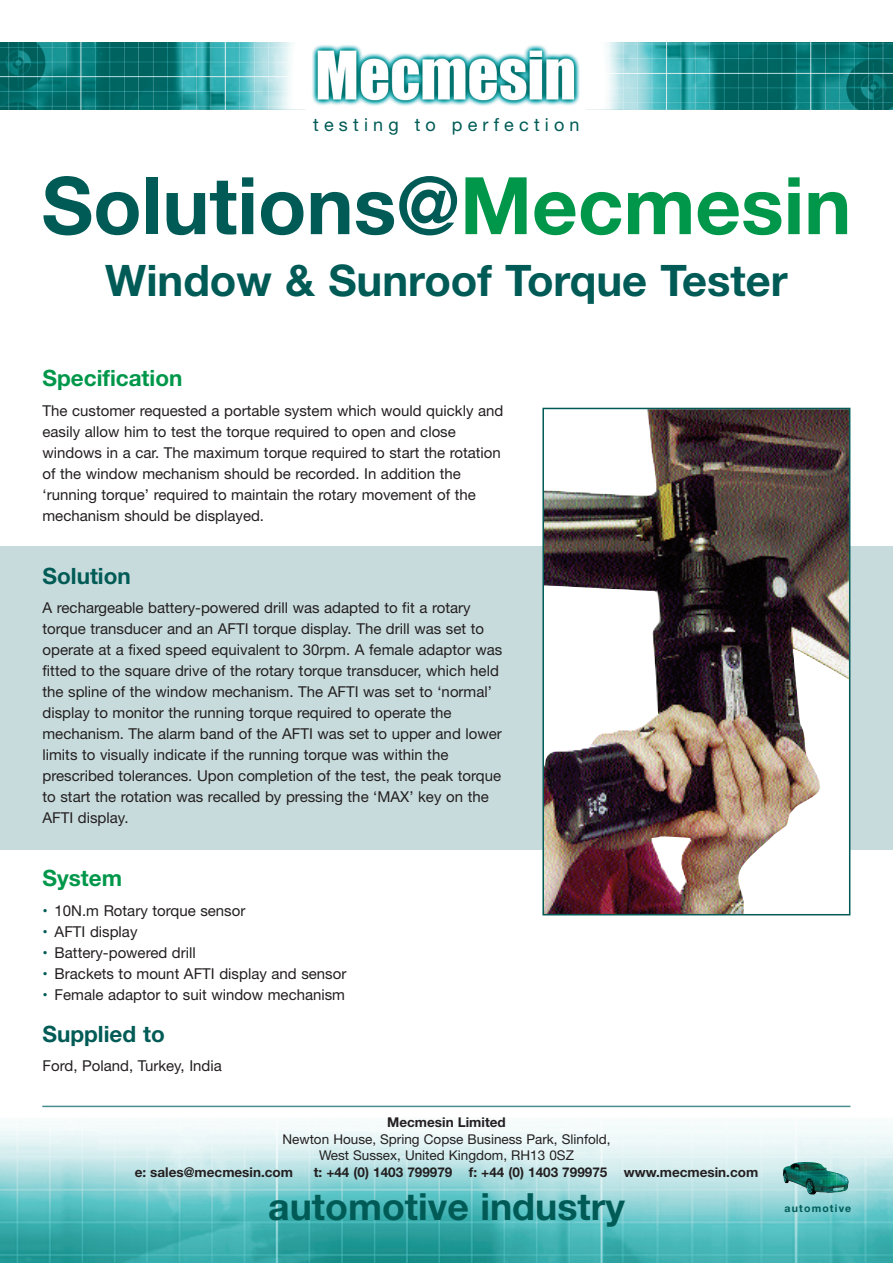
<style>
.page{position:relative;width:893px;height:1263px;background:#fff}
.page>*{position:absolute;margin:0;border:0;box-sizing:border-box;transform-origin:0 0}
.t1{font:700 79.5px "Helvetica Neue";color:#005b56}
.t2{font:700 43.5px "Helvetica Neue";color:#005b56}
.t3{font:700 37.5px "Helvetica Neue";color:#005b56}
.t4{font:700 22.5px "Helvetica Neue";color:#00974a}
.t5{font:700 22.5px "Helvetica Neue";color:#005b56}
.t6{font:18px "Helvetica Neue";letter-spacing:.29em;color:#005b56}
.t7{font:15px/21px "Helvetica Neue";color:#231f20}
.t8{font:700 13.5px "Helvetica Neue";color:#231f20}
.t9{font:13.5px/16.5px "Helvetica Neue";color:#231f20;text-align:center}
.t10{font:700 10.5px "Helvetica Neue";letter-spacing:.11em;color:#005b56}
.s1{color:#00974a}
.s2{color:#005b56}
</style>
<div class="page">
<div style="left:0;top:546px;width:893px;height:304px;background:#c8dbdc"></div>
<img style="left:0;top:1120px;width:893px;height:143px">
<img style="left:0;top:43px;width:893px;height:67px">
<hr style="left:42px;top:1106px;width:808px;height:1px;background:#458d8e">
<img style="left:783px;top:1162px;width:66px;height:32px">
<img style="left:545px;top:411px;width:302px;height:501px">
<div style="left:542px;top:408px;width:308px;height:507px;border:2px solid #005b56"></div>
<p class="t6" style="left:313px;top:112px;width:268px">testing to perfection</p>
<h1 class="t1" style="left:42px;top:143px;width:811px">Solutions@<span class="s1">Mecmesin</span></h1>
<h2 class="t2" style="left:105px;top:246px;width:684px">Window &amp; Sunroof Torque Tester</h2>
<h3 class="t4" style="left:43px;top:361px;width:141px">Specification</h3>
<p class="t7" style="left:43px;top:401px;width:462px">The customer requested a portable system which would quickly and easily allow him to test the torque required to open and close windows in a car. The maximum torque required to start the rotation of the window mechanism should be recorded. In addition the ‘running torque’ required to maintain the rotary movement of the mechanism should be displayed.</p>
<h3 class="t5" style="left:43px;top:558px;width:90px">Solution</h3>
<p class="t7" style="left:43px;top:598px;width:461px">A rechargeable battery-powered drill was adapted to fit a rotary torque transducer and an AFTI torque display. The drill was set to operate at a fixed speed equivalent to 30rpm. A female adaptor was fitted to the square drive of the rotary torque transducer, which held the spline of the window mechanism. The AFTI was set to ‘normal’ display to monitor the running torque required to operate the mechanism. The alarm band of the AFTI was set to upper and lower limits to visually indicate if the running torque was within the prescribed tolerances. Upon completion of the test, the peak torque to start the rotation was recalled by pressing the ‘MAX’ key on the AFTI display.</p>
<h3 class="t4" style="left:43px;top:861px;width:81px">System</h3>
<p class="t7" style="left:43px;top:901px;width:204px"><span class="s2">•</span> 10N.m Rotary torque sensor</p>
<p class="t7" style="left:43px;top:922px;width:97px"><span class="s2">•</span> AFTI display</p>
<p class="t7" style="left:43px;top:943px;width:155px"><span class="s2">•</span> Battery-powered drill</p>
<p class="t7" style="left:43px;top:964px;width:305px"><span class="s2">•</span> Brackets to mount AFTI display and sensor</p>
<p class="t7" style="left:43px;top:985px;width:304px"><span class="s2">•</span> Female adaptor to suit window mechanism</p>
<h3 class="t5" style="left:43px;top:1016px;width:124px">Supplied to</h3>
<p class="t7" style="left:43px;top:1056px;width:181px">Ford, Poland, Turkey, India</p>
<p class="t8" style="left:387px;top:1112px;width:120px">Mecmesin Limited</p>
<p class="t9" style="left:282px;top:1131px;width:330px">Newton House, Spring Copse Business Park, Slinfold,<br>West Sussex, United Kingdom, RH13 0SZ</p>
<p class="t8" style="left:135px;top:1161px;width:160px">e: sales@mecmesin.com</p>
<p class="t8" style="left:314px;top:1161px;width:446px">t: +44 (0) 1403 799979 f: +44 (0) 1403 799975 www.mecmesin.com</p>
<h3 class="t3" style="left:268px;top:1177px;width:358px">automotive industry</h3>
<p class="t10" style="left:785px;top:1200px;width:68px">automotive</p>
</div>
